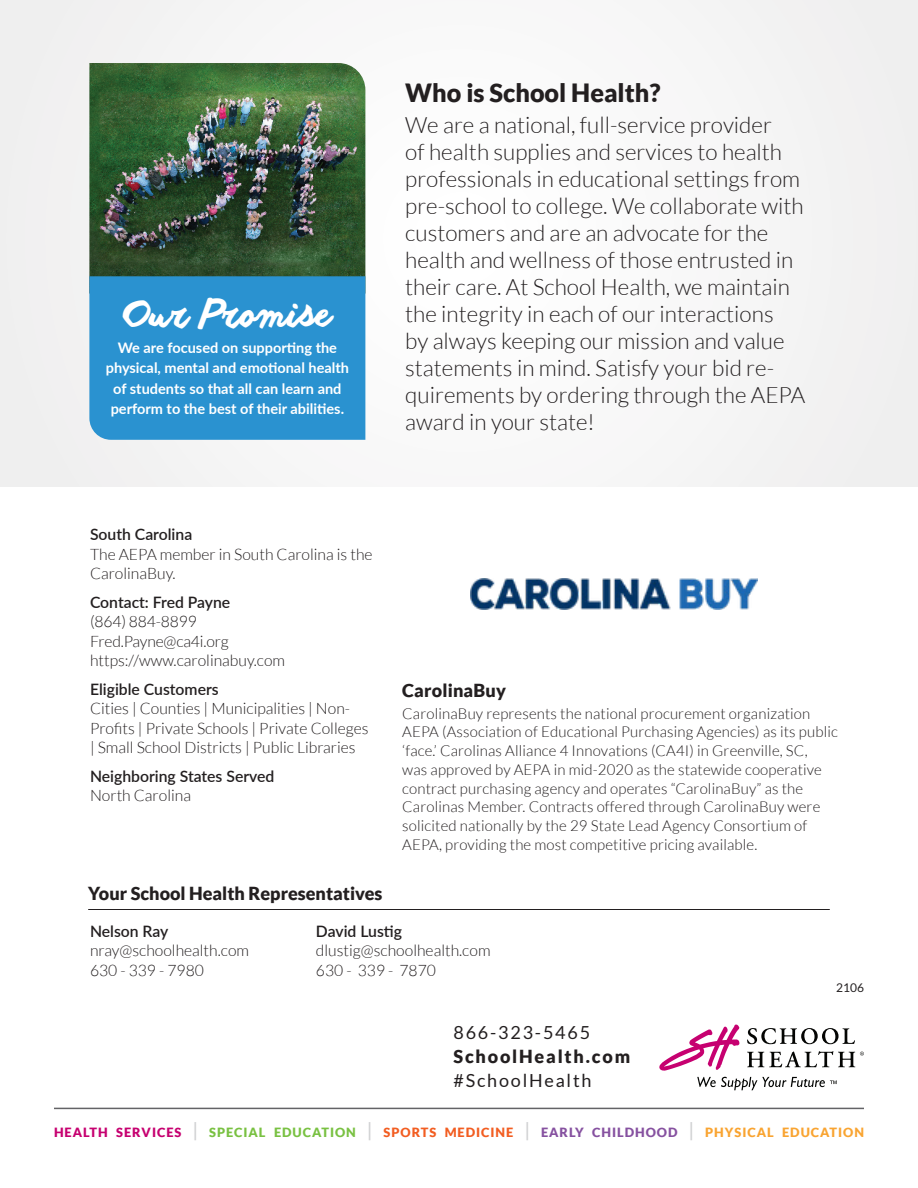
<style>
.page{position:relative;width:918px;height:1188px;background:#fff}
.page>*{position:absolute;margin:0;border:0;box-sizing:border-box;transform-origin:0 0}
.t1{font:36.3px "anothershabby";color:#fff}
.t2{font:900 25.2px "Lato";color:#231f20}
.t3{font:300 22.5px/27px "Lato";color:#231f20}
.Back-Contact_Informa{font:900 18px "Lato";color:#231f20}
.Back-Contact_Informa-2{font:18px "Lato";letter-spacing:.1em;color:#231f20}
.Back-Contact_Informa-3{font:900 18px "Lato";letter-spacing:.1em;color:#231f20}
.t4{font:300 15.75px/19.5px "Lato";color:#231f20}
.t5{font:600 15.75px/19.5px "Lato";color:#231f20}
.t6{font:300 15px/18.8px "Lato";letter-spacing:.01em;color:#231f20}
.t7{font:700 14.55px/20.4px "Lato";color:#fff;text-align:center}
.Contact_segments{font:900 12.75px "Lato";letter-spacing:.075em;color:#f9a431}
.Flyer_Code{font:12px "Lato";color:#231f20}
.s1{font-weight:600}
.s2{font-weight:300}
.s3{color:#c60170}
.s4{font-size:19.2px;color:#d1d2d4}
.s5{color:#79c142}
.s6{color:#f25d21}
.s7{color:#8651a0}
</style>
<div class="page">
<div style="left:0;top:0;width:918px;height:487px;background:#f7f7f7"></div>
<img style="left:89px;top:63px;width:276px;height:213px">
<div style="left:89px;top:276px;width:276px;height:164px;background:#2a92d0"></div>
<svg style="left:697px;top:1077px;width:140px;height:13px"></svg>
<svg style="left:747px;top:1028px;width:108px;height:16px"></svg>
<svg style="left:747px;top:1051px;width:117px;height:16px"></svg>
<svg style="left:659px;top:1025px;width:81px;height:46px"></svg>
<hr style="left:54px;top:1108px;width:810px;height:1px;background:#636366">
<hr style="left:88px;top:909px;width:742px;height:1px;background:#231f20">
<img style="left:471px;top:578px;width:286px;height:32px">
<h1 class="t1" style="left:124px;top:293px;width:209px">Our Promise</h1>
<p class="t7" style="left:106px;top:337px;width:245px">We are focused on supporting the physical, mental and emotional health of students so that all can learn and perform to the best of their abilities.</p>
<h2 class="t2" style="left:405px;top:78px;width:257px">Who is School Health?</h2>
<p class="t3" style="left:405px;top:112px;width:401px">We are a national, full-service provider<br>of health supplies and services to health professionals in educational settings from pre-school to college. We collaborate with customers and are an advocate for the health and wellness of those entrusted in their care. At School Health, we maintain the integrity in each of our interactions<br>by always keeping our mission and value statements in mind. Satisfy your bid re&shy;quirements by ordering through the AEPA award in your state!</p>
<p class="t4" style="left:90px;top:525px;width:284px"><span class="s1">South Carolina<br></span>The AEPA member in South Carolina is the<br>CarolinaBuy.</p>
<p class="t4" style="left:90px;top:592px;width:197px"><span class="s1">Contact: Fred Payne<br></span>(864) 884-8899<br>Fred.Payne@ca4i.org https://www.carolinabuy.com</p>
<p class="t4" style="left:90px;top:679px;width:280px"><span class="s1">Eligible Customers<br></span>Cities | Counties | Municipalities | Non-Profits | Private Schools | Private Colleges | Small School Districts | Public Libraries</p>
<p class="t5" style="left:90px;top:765px;width:186px">Neighboring States Served<br><span class="s2">North Carolina</span></p>
<p class="Back-Contact_Informa" style="left:402px;top:680px;width:105px">CarolinaBuy</p>
<p class="t6" style="left:402px;top:704px;width:437px">CarolinaBuy represents the national procurement organization AEPA (Association of Educational Purchasing Agencies) as its public ‘face.’ Carolinas Alliance 4 Innovations (CA4I) in Greenville, SC,<br>was approved by AEPA in mid-2020 as the statewide cooperative contract purchasing agency and operates “CarolinaBuy” as the Carolinas Member. Contracts offered through CarolinaBuy were solicited nationally by the 29 State Lead Agency Consortium of AEPA, providing the most competitive pricing available.</p>
<p class="Back-Contact_Informa" style="left:88px;top:883px;width:296px">Your School Health Representatives</p>
<p class="t4" style="left:90px;top:922px;width:161px"><span class="s1">Nelson Ray </span>nray@schoolhealth.com<br>630 - 339 - 7980</p>
<p class="t4" style="left:316px;top:922px;width:176px"><span class="s1">David Lustig </span>dlustig@schoolhealth.com<br>630 - 339 - 7870</p>
<p class="Flyer_Code" style="left:836px;top:981px;width:29px">2106</p>
<p class="Back-Contact_Informa-2" style="left:453px;top:1022px;width:138px">866-323-5465</p>
<p class="Back-Contact_Informa-3" style="left:453px;top:1046px;width:178px">SchoolHealth.com</p>
<p class="Back-Contact_Informa-2" style="left:453px;top:1071px;width:140px">#SchoolHealth</p>
<p class="Contact_segments" style="left:54px;top:1125px;width:811px"><span class="s3">HEALTH SERVICES</span> <span class="s4">|</span> <span class="s5">SPECIAL EDUCATION</span> <span class="s4">|</span> <span class="s6">SPORTS MEDICINE</span> <span class="s4">|</span> <span class="s7">EARLY CHILDHOOD</span> <span class="s4">|</span> PHYSICAL EDUCATION</p>
</div>
